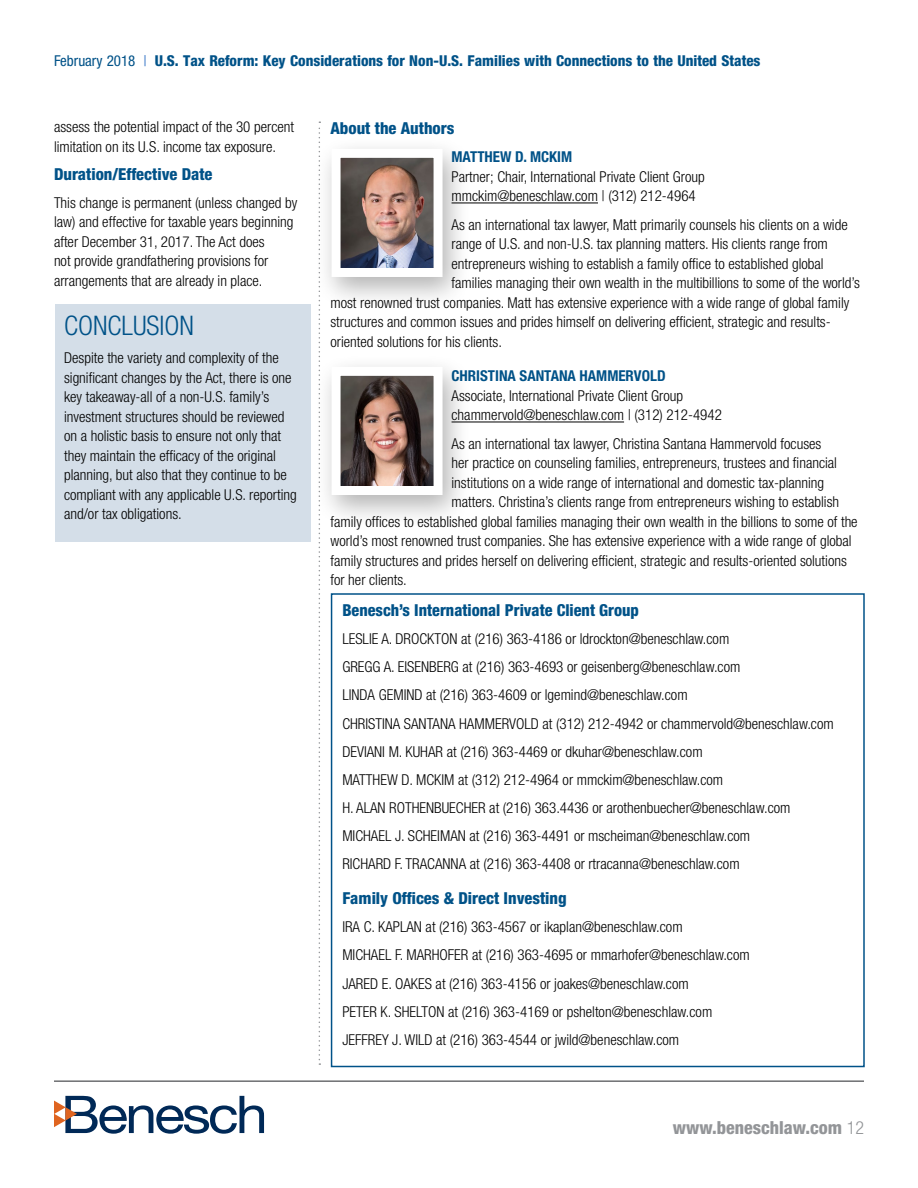
<style>
.page{position:relative;width:918px;height:1188px;background:#fff}
.page>*{position:absolute;margin:0;border:0;box-sizing:border-box;transform-origin:0 0}
.t1{font:300 condensed 27px "Helvetica Neue";color:#005288}
.t2{font:800 condensed 18px "Helvetica Neue";color:#939598}
.t3{font:800 condensed 16.5px "Helvetica Neue";color:#005288}
.t4{font:300 condensed 15px/19.5px "Helvetica Neue";color:#000}
.t5{font:800 condensed 15px "Helvetica Neue";color:#005288}
.t6{font:700 condensed 15px "Helvetica Neue";color:#005288}
.s1{font-weight:400}
.s2{font-weight:400;color:#407cc9}
.s3{font-weight:300}
</style>
<div class="page">
<svg style="left:54px;top:1096px;width:210px;height:38px"></svg>
<hr style="left:54px;top:1080px;width:810px;height:2px;background:#6d6e71">
<div style="left:55px;top:305px;width:255px;height:237px;background:#d4dee8"></div>
<svg style="left:319px;top:122px;width:1px;height:943px"></svg>
<hr style="left:452px;top:203px;width:146px;height:1px;background:#000">
<hr style="left:452px;top:422px;width:172px;height:1px;background:#000">
<div style="left:314px;top:136px;width:157px;height:174px;background:#000;opacity:.3"></div>
<img style="left:342px;top:159px;width:91px;height:108px">
<div style="left:332px;top:149px;width:111px;height:128px;border:9px solid #fff"></div>
<div style="left:314px;top:354px;width:157px;height:174px;background:#000;opacity:.3"></div>
<img style="left:342px;top:377px;width:91px;height:108px">
<div style="left:332px;top:367px;width:111px;height:128px;border:9px solid #fff"></div>
<div style="left:331px;top:593px;width:534px;height:474px;border:2px solid #005288"></div>
<p class="t5" style="left:54px;top:52px;width:708px"><span class="s1">February 2018</span> <span class="s2">|</span> U.S. Tax Reform: Key Considerations for Non-U.S. Families with Connections to the United States</p>
<p class="t4" style="left:54px;top:117px;width:242px">assess the potential impact of the 30 percent limitation on its U.S. income tax exposure.</p>
<p class="t3" style="left:54px;top:164px;width:160px">Duration/Effective Date</p>
<p class="t4" style="left:54px;top:193px;width:245px">This change is permanent (unless changed by law) and effective for taxable years beginning after December 31, 2017. The Act does<br>not provide grandfathering provisions for arrangements that are already in place.</p>
<h1 class="t1" style="left:64px;top:310px;width:131px">CONCLUSION</h1>
<p class="t4" style="left:64px;top:348px;width:234px">Despite the variety and complexity of the significant changes by the Act, there is one key takeaway-all of a non-U.S. family’s investment structures should be reviewed on a holistic basis to ensure not only that they maintain the efficacy of the original planning, but also that they continue to be compliant with any applicable U.S. reporting and/or tax obligations.</p>
<p class="t3" style="left:330px;top:118px;width:126px">About the Authors</p>
<p class="t6" style="left:452px;top:148px;width:122px">MATTHEW D. MCKIM</p>
<p class="t4" style="left:452px;top:167px;width:255px">Partner; Chair, International Private Client Group mmckim@beneschlaw.com | (312) 212-4964</p>
<p class="t4" style="left:452px;top:214px;width:398px">As an international tax lawyer, Matt primarily counsels his clients on a wide</p>
<p class="t4" style="left:452px;top:234px;width:378px">range of U.S. and non-U.S. tax planning matters. His clients range from</p>
<p class="t4" style="left:452px;top:253px;width:374px">entrepreneurs wishing to establish a family office to established global</p>
<p class="t4" style="left:452px;top:273px;width:410px">families managing their own wealth in the multibillions to some of the world’s</p>
<p class="t4" style="left:330px;top:292px;width:520px">most renowned trust companies. Matt has extensive experience with a wide range of global family</p>
<p class="t4" style="left:330px;top:312px;width:502px">structures and common issues and prides himself on delivering efficient, strategic and results-</p>
<p class="t4" style="left:330px;top:331px;width:173px">oriented solutions for his clients.</p>
<p class="t6" style="left:452px;top:367px;width:216px">CHRISTINA SANTANA HAMMERVOLD</p>
<p class="t4" style="left:452px;top:386px;width:272px">Associate, International Private Client Group chammervold@beneschlaw.com | (312) 212-4942</p>
<p class="t4" style="left:452px;top:433px;width:371px">As an international tax lawyer, Christina Santana Hammervold focuses</p>
<p class="t4" style="left:452px;top:453px;width:387px">her practice on counseling families, entrepreneurs, trustees and financial</p>
<p class="t4" style="left:452px;top:472px;width:374px">institutions on a wide range of international and domestic tax-planning</p>
<p class="t4" style="left:452px;top:492px;width:389px">matters. Christina’s clients range from entrepreneurs wishing to establish</p>
<p class="t4" style="left:330px;top:511px;width:529px">family offices to established global families managing their own wealth in the billions to some of the</p>
<p class="t4" style="left:330px;top:531px;width:523px">world’s most renowned trust companies. She has extensive experience with a wide range of global</p>
<p class="t4" style="left:330px;top:550px;width:518px">family structures and prides herself on delivering efficient, strategic and results-oriented solutions</p>
<p class="t4" style="left:330px;top:570px;width:78px">for her clients.</p>
<p class="t3" style="left:342px;top:600px;width:298px">Benesch’s International Private Client Group</p>
<p class="t4" style="left:342px;top:625px;width:493px;line-height:28.2px">LESLIE A. DROCKTON at (216) 363-4186 or ldrockton@beneschlaw.com<br>GREGG A. EISENBERG at (216) 363-4693 or geisenberg@beneschlaw.com<br>LINDA GEMIND at (216) 363-4609 or lgemind@beneschlaw.com<br>CHRISTINA SANTANA HAMMERVOLD at (312) 212-4942 or chammervold@beneschlaw.com DEVIANI M. KUHAR at (216) 363-4469 or dkuhar@beneschlaw.com<br>MATTHEW D. MCKIM at (312) 212-4964 or mmckim@beneschlaw.com<br>H. ALAN ROTHENBUECHER at (216) 363.4436 or arothenbuecher@beneschlaw.com MICHAEL J. SCHEIMAN at (216) 363-4491 or mscheiman@beneschlaw.com<br>RICHARD F. TRACANNA at (216) 363-4408 or rtracanna@beneschlaw.com</p>
<p class="t3" style="left:342px;top:888px;width:226px">Family Offices &amp; Direct Investing</p>
<p class="t4" style="left:342px;top:913px;width:409px;line-height:28.2px">IRA C. KAPLAN at (216) 363-4567 or ikaplan@beneschlaw.com<br>MICHAEL F. MARHOFER at (216) 363-4695 or mmarhofer@beneschlaw.com JARED E. OAKES at (216) 363-4156 or joakes@beneschlaw.com<br>PETER K. SHELTON at (216) 363-4169 or pshelton@beneschlaw.com JEFFREY J. WILD at (216) 363-4544 or jwild@beneschlaw.com</p>
<p class="t2" style="left:673px;top:1116px;width:193px">www.beneschlaw.com <span class="s3">12</span></p>
</div>
